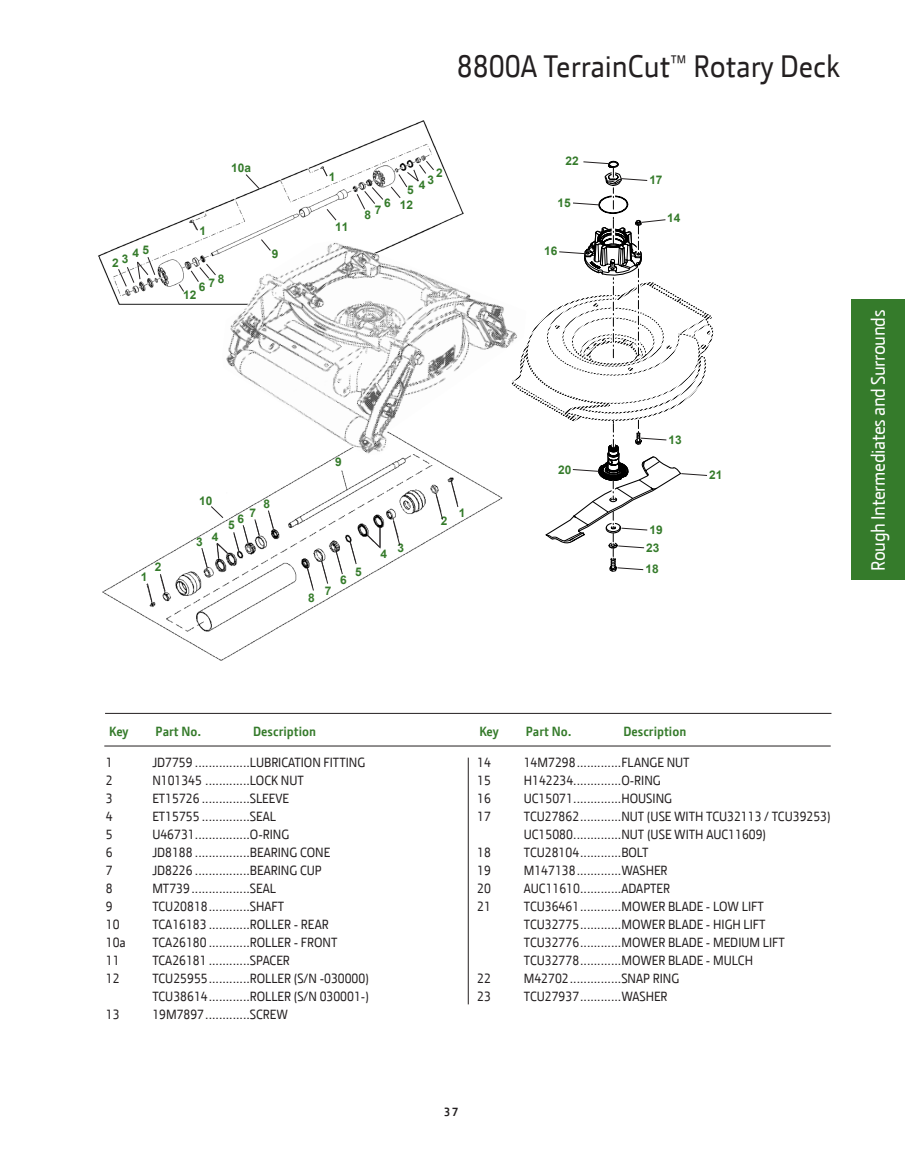
<style>
.page{position:relative;width:905px;height:1161px;background:#fff}
.page>*{position:absolute;margin:0;border:0;box-sizing:border-box;transform-origin:0 0}
.t1{font:31.5px "JD Sans";color:#231f20}
.t2{font:19.5px "JD Sans";letter-spacing:-.02em;color:#fff}
.t3{font:13.5px "JD Sans";color:#231f20}
.t4{font:700 13.5px "JD Sans";color:#357b2b}
.t5{font:700 12px "JD Sans";color:#231f20}
.t6{font:700 11.85px "Arial";color:#357b2b}
.s1{font-weight:300}
</style>
<div class="page">
<div style="left:851px;top:300px;width:53px;height:280px;background:#357b2b"></div>
<img style="left:102px;top:455px;width:401px;height:206px">
<img style="left:98px;top:120px;width:366px;height:185px">
<img style="left:222px;top:241px;width:288px;height:214px">
<svg style="left:117px;top:256px;width:39px;height:31px"></svg>
<svg style="left:178px;top:263px;width:38px;height:29px"></svg>
<svg style="left:192px;top:221px;width:6px;height:10px"></svg>
<svg style="left:322px;top:168px;width:6px;height:9px"></svg>
<svg style="left:260px;top:239px;width:11px;height:13px"></svg>
<svg style="left:326px;top:208px;width:11px;height:13px"></svg>
<svg style="left:356px;top:186px;width:28px;height:24px"></svg>
<svg style="left:390px;top:160px;width:44px;height:39px"></svg>
<svg style="left:450px;top:481px;width:9px;height:27px"></svg>
<svg style="left:435px;top:494px;width:8px;height:26px"></svg>
<svg style="left:392px;top:520px;width:9px;height:26px"></svg>
<svg style="left:366px;top:528px;width:15px;height:20px"></svg>
<svg style="left:349px;top:541px;width:8px;height:24px"></svg>
<svg style="left:335px;top:551px;width:8px;height:24px"></svg>
<svg style="left:320px;top:560px;width:8px;height:25px"></svg>
<svg style="left:306px;top:567px;width:8px;height:24px"></svg>
<svg style="left:267px;top:510px;width:7px;height:20px"></svg>
<svg style="left:201px;top:505px;width:59px;height:63px"></svg>
<svg style="left:159px;top:573px;width:7px;height:19px"></svg>
<svg style="left:146px;top:583px;width:7px;height:20px"></svg>
<svg style="left:245px;top:174px;width:15px;height:16px"></svg>
<svg style="left:510px;top:160px;width:203px;height:412px"></svg>
<hr style="left:468px;top:758px;width:1px;height:246px;background:#231f20">
<hr style="left:104px;top:746px;width:726px;height:1px;background:#231f20">
<hr style="left:105px;top:713px;width:726px;height:1px;background:#231f20">
<p class="t1" style="left:457px;top:46px;width:385px">8800A TerrainCut<span class="s1">™</span> Rotary Deck</p>
<p class="t6" style="left:231px;top:160px;width:21px">10a</p>
<p class="t6" style="left:329px;top:169px;width:8px">1</p>
<p class="t6" style="left:436px;top:165px;width:8px">2</p>
<p class="t6" style="left:427px;top:171px;width:8px">3</p>
<p class="t6" style="left:407px;top:180px;width:20px">5 4</p>
<p class="t6" style="left:565px;top:153px;width:15px">22</p>
<p class="t6" style="left:649px;top:172px;width:15px">17</p>
<p class="t6" style="left:199px;top:223px;width:8px">1</p>
<p class="t6" style="left:335px;top:219px;width:15px">11</p>
<p class="t6" style="left:384px;top:195px;width:8px">6</p>
<p class="t6" style="left:364px;top:204px;width:18px">8 7</p>
<p class="t6" style="left:400px;top:197px;width:15px">12</p>
<p class="t6" style="left:557px;top:195px;width:15px">15</p>
<p class="t6" style="left:667px;top:210px;width:15px">14</p>
<p class="t6" style="left:132px;top:244px;width:18px">4 5</p>
<p class="t6" style="left:112px;top:253px;width:18px">23</p>
<p class="t6" style="left:272px;top:246px;width:8px">9</p>
<p class="t6" style="left:544px;top:243px;width:15px">16</p>
<p class="t6" style="left:199px;top:275px;width:27px">678</p>
<p class="t6" style="left:183px;top:287px;width:15px">12</p>
<p class="t6" style="left:141px;top:569px;width:8px">1</p>
<p class="t6" style="left:155px;top:559px;width:8px">2</p>
<p class="t6" style="left:199px;top:493px;width:15px">10</p>
<p class="t6" style="left:196px;top:534px;width:8px">3</p>
<p class="t6" style="left:212px;top:529px;width:8px">4</p>
<p class="t6" style="left:249px;top:505px;width:8px">7</p>
<p class="t6" style="left:237px;top:511px;width:8px">6</p>
<p class="t6" style="left:228px;top:517px;width:8px">5</p>
<p class="t6" style="left:263px;top:496px;width:8px">8</p>
<p class="t6" style="left:335px;top:454px;width:8px">9</p>
<p class="t6" style="left:340px;top:572px;width:8px">6</p>
<p class="t6" style="left:355px;top:564px;width:8px">5</p>
<p class="t6" style="left:380px;top:546px;width:8px">4</p>
<p class="t6" style="left:397px;top:540px;width:8px">3</p>
<p class="t6" style="left:441px;top:513px;width:8px">2</p>
<p class="t6" style="left:459px;top:505px;width:8px">1</p>
<p class="t6" style="left:558px;top:462px;width:15px">20</p>
<p class="t6" style="left:668px;top:432px;width:15px">13</p>
<p class="t6" style="left:649px;top:522px;width:15px">19</p>
<p class="t6" style="left:646px;top:540px;width:15px">23</p>
<p class="t6" style="left:645px;top:561px;width:15px">18</p>
<p class="t6" style="left:709px;top:467px;width:15px">21</p>
<p class="t2" style="left:865px;top:571px;width:263px;rotate:-90deg">Rough Intermediates and Surrounds</p>
<p class="t6" style="left:308px;top:590px;width:8px">8</p>
<p class="t6" style="left:325px;top:583px;width:8px">7</p>
<p class="t4" style="left:109px;top:722px;width:21px">Key</p>
<p class="t4" style="left:156px;top:722px;width:47px">Part No.</p>
<p class="t4" style="left:253px;top:722px;width:64px">Description</p>
<p class="t4" style="left:479px;top:722px;width:21px">Key</p>
<p class="t4" style="left:526px;top:722px;width:47px">Part No.</p>
<p class="t4" style="left:623px;top:722px;width:64px">Description</p>
<p class="t3" style="left:106px;top:754px;width:8px">1</p>
<p class="t3" style="left:152px;top:754px;width:214px">JD7759 ................LUBRICATION FITTING</p>
<p class="t3" style="left:106px;top:772px;width:8px">2</p>
<p class="t3" style="left:152px;top:772px;width:153px">N101345 .............LOCK NUT</p>
<p class="t3" style="left:106px;top:790px;width:8px">3</p>
<p class="t3" style="left:152px;top:790px;width:138px">ET15726 ..............SLEEVE</p>
<p class="t3" style="left:106px;top:808px;width:8px">4</p>
<p class="t3" style="left:152px;top:808px;width:125px">ET15755 ..............SEAL</p>
<p class="t3" style="left:106px;top:826px;width:8px">5</p>
<p class="t3" style="left:152px;top:826px;width:138px">U46731................O-RING</p>
<p class="t3" style="left:106px;top:844px;width:8px">6</p>
<p class="t3" style="left:152px;top:844px;width:179px">JD8188 ................BEARING CONE</p>
<p class="t3" style="left:106px;top:862px;width:8px">7</p>
<p class="t3" style="left:152px;top:862px;width:171px">JD8226 ................BEARING CUP</p>
<p class="t3" style="left:106px;top:880px;width:8px">8</p>
<p class="t3" style="left:152px;top:880px;width:125px">MT739.................SEAL</p>
<p class="t3" style="left:106px;top:898px;width:8px">9</p>
<p class="t3" style="left:152px;top:898px;width:133px">TCU20818............SHAFT</p>
<p class="t3" style="left:106px;top:916px;width:15px">10</p>
<p class="t3" style="left:152px;top:916px;width:178px">TCA16183 ............ROLLER - REAR</p>
<p class="t3" style="left:106px;top:934px;width:21px">10a</p>
<p class="t3" style="left:152px;top:934px;width:187px">TCA26180 ............ROLLER - FRONT</p>
<p class="t3" style="left:106px;top:952px;width:15px">11</p>
<p class="t3" style="left:152px;top:952px;width:139px">TCA26181 ............SPACER</p>
<p class="t3" style="left:106px;top:970px;width:15px">12</p>
<p class="t3" style="left:152px;top:970px;width:218px">TCU25955............ROLLER (S/N -030000)</p>
<p class="t3" style="left:152px;top:988px;width:218px">TCU38614............ROLLER (S/N 030001-)</p>
<p class="t3" style="left:106px;top:1006px;width:15px">13</p>
<p class="t3" style="left:152px;top:1006px;width:137px">19M7897.............SCREW</p>
<p class="t3" style="left:477px;top:754px;width:15px">14</p>
<p class="t3" style="left:524px;top:754px;width:167px">14M7298.............FLANGE NUT</p>
<p class="t3" style="left:477px;top:772px;width:15px">15</p>
<p class="t3" style="left:524px;top:772px;width:138px">H142234..............O-RING</p>
<p class="t3" style="left:477px;top:790px;width:15px">16</p>
<p class="t3" style="left:524px;top:790px;width:150px">UC15071..............HOUSING</p>
<p class="t3" style="left:477px;top:808px;width:15px">17</p>
<p class="t3" style="left:524px;top:808px;width:308px">TCU27862............NUT (USE WITH TCU32113 / TCU39253)</p>
<p class="t3" style="left:524px;top:826px;width:244px">UC15080..............NUT (USE WITH AUC11609)</p>
<p class="t3" style="left:477px;top:844px;width:15px">18</p>
<p class="t3" style="left:524px;top:844px;width:126px">TCU28104............BOLT</p>
<p class="t3" style="left:477px;top:862px;width:15px">19</p>
<p class="t3" style="left:524px;top:862px;width:145px">M147138.............WASHER</p>
<p class="t3" style="left:477px;top:880px;width:15px">20</p>
<p class="t3" style="left:524px;top:880px;width:148px">AUC11610............ADAPTER</p>
<p class="t3" style="left:477px;top:898px;width:15px">21</p>
<p class="t3" style="left:524px;top:898px;width:241px">TCU36461............MOWER BLADE - LOW LIFT</p>
<p class="t3" style="left:524px;top:916px;width:243px">TCU32775............MOWER BLADE - HIGH LIFT</p>
<p class="t3" style="left:524px;top:934px;width:263px">TCU32776............MOWER BLADE - MEDIUM LIFT</p>
<p class="t3" style="left:524px;top:952px;width:231px">TCU32778............MOWER BLADE - MULCH</p>
<p class="t3" style="left:477px;top:970px;width:15px">22</p>
<p class="t3" style="left:524px;top:970px;width:157px">M42702...............SNAP RING</p>
<p class="t3" style="left:477px;top:988px;width:15px">23</p>
<p class="t3" style="left:524px;top:988px;width:145px">TCU27937............WASHER</p>
<p class="t5" style="left:444px;top:1104px;width:15px">37</p>
</div>
